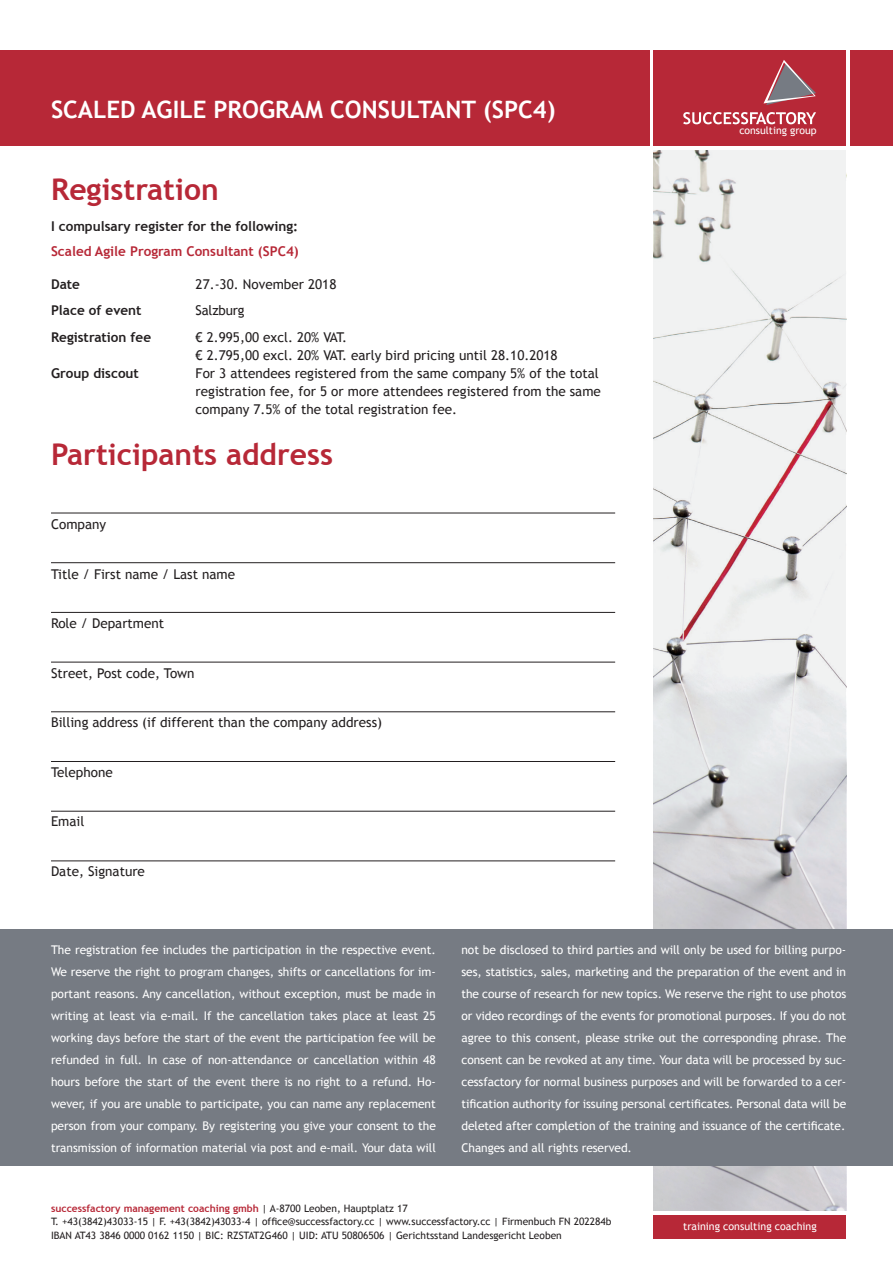
<style>
.page{position:relative;width:893px;height:1263px;background:#fff}
.page>*{position:absolute;margin:0;border:0;box-sizing:border-box;transform-origin:0 0}
.t1{font:700 30px "Trebuchet MS";color:#b72837}
.t2{font:700 24px "Trebuchet MS";color:#fff}
.t3{font:13.5px/18px "Trebuchet MS";color:#231f20}
.t4{font:700 13.5px "Trebuchet MS";color:#231f20}
.t5{font:700 13.5px "Trebuchet MS";color:#b72837}
.t6{font:12px/22px "Trebuchet MS";letter-spacing:-.005em;color:#fff;text-align:justify}
.t7{font:10.65px "Trebuchet MS";color:#fff}
.t8{font:10.5px "Trebuchet MS";color:#fff}
.t9{font:10.2px "Trebuchet MS";color:#231f20}
.t10{font:700 10.2px "Trebuchet MS";color:#b72837}
.s1{font-weight:400;color:#231f20}
</style>
<div class="page">
<div style="left:653px;top:50px;width:193px;height:96px;background:#b72837"></div>
<svg style="left:763px;top:60px;width:53px;height:45px"></svg>
<svg style="left:683px;top:112px;width:133px;height:12px"></svg>
<div style="left:851px;top:50px;width:42px;height:96px;background:#b72837"></div>
<div style="left:0;top:50px;width:649px;height:96px;background:#b72837"></div>
<div style="left:0;top:929px;width:893px;height:237px;background:#767b83"></div>
<div style="left:653px;top:1215px;width:193px;height:23px;background:#b72837"></div>
<hr style="left:51px;top:513px;width:564px;height:1px;background:#231f20">
<hr style="left:51px;top:612px;width:564px;height:1px;background:#231f20">
<hr style="left:51px;top:711px;width:564px;height:1px;background:#231f20">
<hr style="left:51px;top:811px;width:564px;height:1px;background:#231f20">
<hr style="left:51px;top:562px;width:564px;height:1px;background:#231f20">
<hr style="left:51px;top:662px;width:564px;height:1px;background:#231f20">
<hr style="left:51px;top:761px;width:564px;height:1px;background:#231f20">
<hr style="left:51px;top:861px;width:564px;height:1px;background:#231f20">
<img style="left:653px;top:150px;width:193px;height:779px">
<img style="left:653px;top:1166px;width:193px;height:45px">
<p class="t2" style="left:51px;top:94px;width:506px">SCALED AGILE PROGRAM CONSULTANT (SPC4)</p>
<p class="t1" style="left:51px;top:171px;width:169px">Registration</p>
<p class="t4" style="left:51px;top:218px;width:249px">I compulsary register for the following:</p>
<p class="t5" style="left:51px;top:243px;width:249px">Scaled Agile Program Consultant (SPC4)</p>
<p class="t4" style="left:51px;top:276px;width:30px">Date</p>
<p class="t3" style="left:196px;top:276px;width:142px">27.-30. November 2018</p>
<p class="t4" style="left:51px;top:302px;width:92px">Place of event</p>
<p class="t3" style="left:196px;top:301px;width:50px">Salzburg</p>
<p class="t4" style="left:51px;top:329px;width:102px">Registration fee</p>
<p class="t3" style="left:196px;top:328px;width:153px">€ 2.995,00 excl. 20% VAT.</p>
<p class="t3" style="left:196px;top:346px;width:364px">€ 2.795,00 excl. 20% VAT. early bird pricing until 28.10.2018</p>
<p class="t4" style="left:51px;top:365px;width:89px">Group discout</p>
<p class="t3" style="left:196px;top:364px;width:407px">For 3 attendees registered from the same company 5% of the total registration fee, for 5 or more attendees registered from the same company 7.5% of the total registration fee.</p>
<p class="t1" style="left:51px;top:435px;width:283px">Participants address</p>
<p class="t3" style="left:51px;top:515px;width:57px">Company</p>
<p class="t3" style="left:51px;top:565px;width:186px">Title / First name / Last name</p>
<p class="t3" style="left:51px;top:614px;width:115px">Role / Department</p>
<p class="t3" style="left:51px;top:664px;width:145px">Street, Post code, Town</p>
<p class="t3" style="left:51px;top:713px;width:333px">Billing address (if different than the company address)</p>
<p class="t3" style="left:51px;top:763px;width:63px">Telephone</p>
<p class="t3" style="left:51px;top:812px;width:35px">Email</p>
<p class="t3" style="left:51px;top:862px;width:95px">Date, Signature</p>
<p class="t8" style="left:739px;top:124px;width:79px">consulting group</p>
<p class="t6" style="left:51px;top:939px;width:386px">The registration fee includes the participation in the respective event.<br>We reserve the right to program changes, shifts or cancellations for im&shy;portant reasons. Any cancellation, without exception, must be made in writing at least via e-mail. If the cancellation takes place at least 25 working days before the start of the event the participation fee will be refunded in full. In case of non-attendance or cancellation within 48 hours before the start of the event there is no right to a refund. Ho&shy;wever, if you are unable to participate, you can name any replacement person from your company. By registering you give your consent to the transmission of information material via post and e-mail. Your data will</p>
<p class="t6" style="left:461px;top:939px;width:386px">not be disclosed to third parties and will only be used for billing purpo&shy;ses, statistics, sales, marketing and the preparation of the event and in the course of research for new topics. We reserve the right to use photos or video recordings of the events for promotional purposes. If you do not agree to this consent, please strike out the corresponding phrase. The consent can be revoked at any time. Your data will be processed by suc&shy;cessfactory for normal business purposes and will be forwarded to a cer&shy;tification authority for issuing personal certificates. Personal data will be deleted after completion of the training and issuance of the certificate.</p>
<p class="t6" style="left:461px;top:1137px;width:172px">Changes and all rights reserved.</p>
<p class="t10" style="left:51px;top:1201px;width:358px">successfactory management coaching gmbh <span class="s1">| A-8700 Leoben, Hauptplatz 17</span></p>
<p class="t9" style="left:51px;top:1215px;width:562px">T. +43(3842)43033-15 | F. +43(3842)43033-4 | office@successfactory.cc | www.successfactory.cc | Firmenbuch FN 202284b</p>
<p class="t9" style="left:51px;top:1229px;width:512px">IBAN AT43 3846 0000 0162 1150 | BIC: RZSTAT2G460 | UID: ATU 50806506 | Gerichtsstand Landesgericht Leoben</p>
<p class="t7" style="left:683px;top:1220px;width:135px">training consulting coaching</p>
</div>
